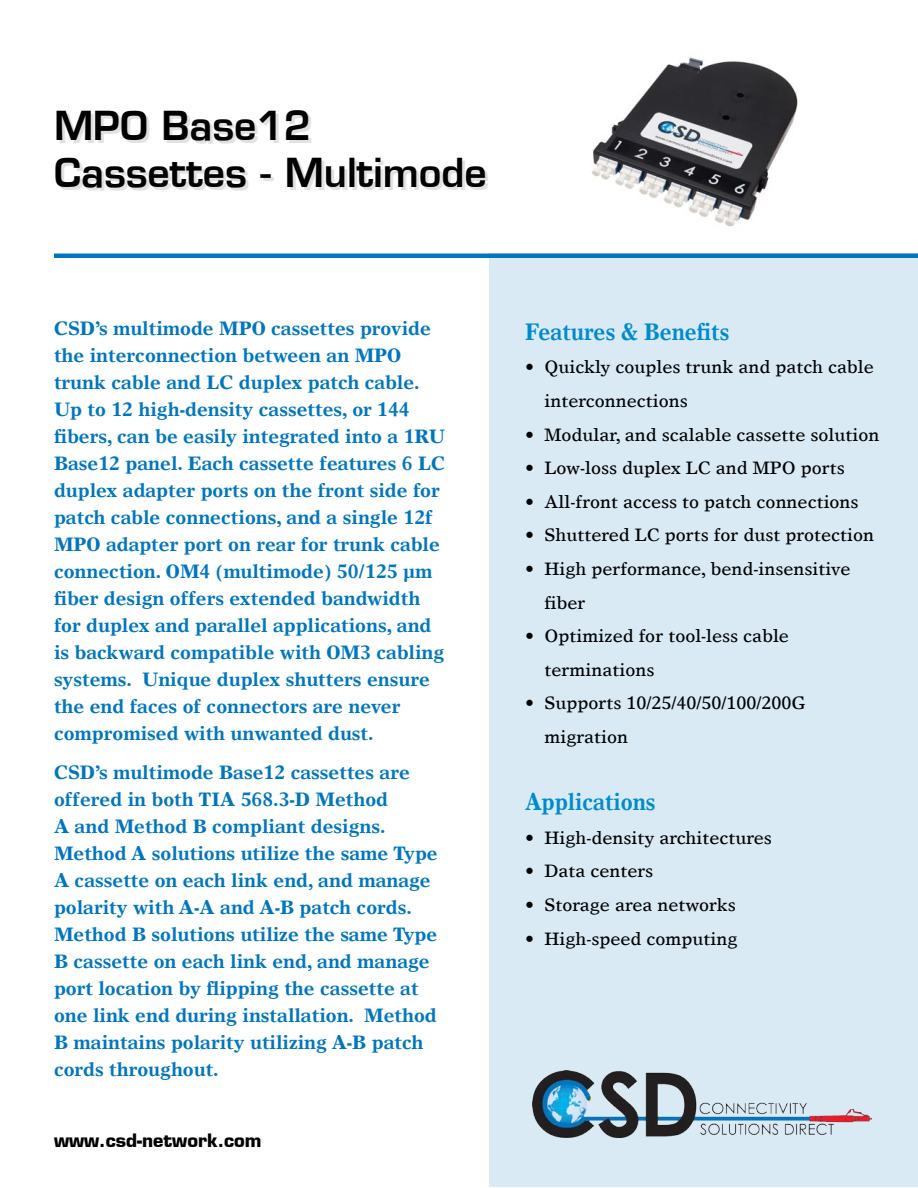
<style>
.page{position:relative;width:918px;height:1188px;background:#fff}
.page>*{position:absolute;margin:0;border:0;box-sizing:border-box;transform-origin:0 0}
.t1{font:39px/46.8px "Eurostile Demi 2";color:#000}
.t2{font:24px "Times Europa Bold 2";color:#008bcf;scale:.9 1}
.t3{font:700 19.5px/27px "Times Europa";color:#0076be}
.t4{font:18px/33.6px "Times Europa";color:#000}
.t5{font:700 18px "Eurostile";color:#000}
</style>
<div class="page">
<div style="left:489px;top:253px;width:428px;height:934px;background:#d9eaf5"></div>
<img style="left:533px;top:1070px;width:338px;height:68px">
<div style="left:54px;top:253px;width:864px;height:5px;background:#0076be"></div>
<img style="left:591px;top:57px;width:207px;height:170px">
<h1 class="t1" style="left:54px;top:105px;width:434px">MPO Base12<br>Cassettes - Multimode</h1>
<p class="t3" style="left:54px;top:316px;width:393px">CSD’s multimode MPO cassettes provide the interconnection between an MPO trunk cable and LC duplex patch cable.<br>Up to 12 high-density cassettes, or 144 fibers, can be easily integrated into a 1RU Base12 panel. Each cassette features 6 LC duplex adapter ports on the front side for patch cable connections, and a single 12f MPO adapter port on rear for trunk cable connection. OM4 (multimode) 50/125 µm fiber design offers extended bandwidth for duplex and parallel applications, and is backward compatible with OM3 cabling systems. Unique duplex shutters ensure the end faces of connectors are never compromised with unwanted dust.</p>
<p class="t3" style="left:54px;top:760px;width:385px">CSD’s multimode Base12 cassettes are offered in both TIA 568.3-D Method<br>A and Method B compliant designs.<br>Method A solutions utilize the same Type A cassette on each link end, and manage polarity with A-A and A-B patch cords.<br>Method B solutions utilize the same Type B cassette on each link end, and manage port location by flipping the cassette at one link end during installation. Method B maintains polarity utilizing A-B patch cords throughout.</p>
<p class="t5" style="left:54px;top:1132px;width:209px">www.csd-network.com</p>
<p class="t2" style="left:525px;top:321px;width:228px">Features &amp; Benefits</p>
<p class="t4" style="left:544px;top:352px;width:331px;text-indent:-19px">• Quickly couples trunk and patch cable interconnections</p>
<p class="t4" style="left:525px;top:419px;width:356px">• Modular, and scalable cassette solution</p>
<p class="t4" style="left:525px;top:453px;width:321px">• Low-loss duplex LC and MPO ports</p>
<p class="t4" style="left:525px;top:486px;width:335px">• All-front access to patch connections</p>
<p class="t4" style="left:525px;top:520px;width:351px">• Shuttered LC ports for dust protection</p>
<p class="t4" style="left:544px;top:553px;width:307px;text-indent:-19px">• High performance, bend-insensitive fiber</p>
<p class="t4" style="left:544px;top:621px;width:246px;text-indent:-19px">• Optimized for tool-less cable terminations</p>
<p class="t4" style="left:544px;top:688px;width:263px;text-indent:-19px">• Supports 10/25/40/50/100/200G migration</p>
<p class="t2" style="left:525px;top:792px;width:147px">Applications</p>
<p class="t4" style="left:525px;top:822px;width:248px">• High-density architectures</p>
<p class="t4" style="left:525px;top:856px;width:130px">• Data centers</p>
<p class="t4" style="left:525px;top:889px;width:212px">• Storage area networks</p>
<p class="t4" style="left:525px;top:923px;width:214px">• High-speed computing</p>
</div>
